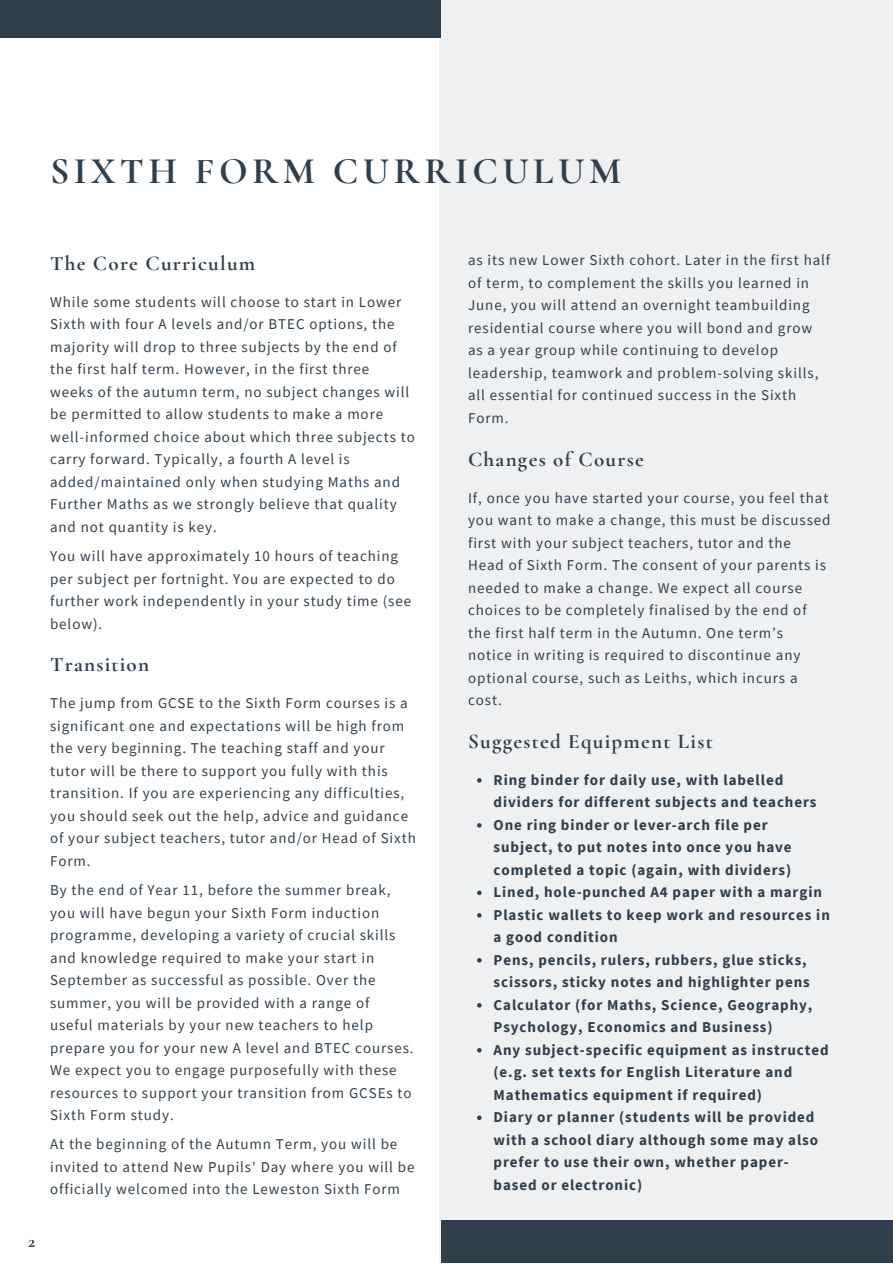
<style>
.page{position:relative;width:893px;height:1264px;background:#fff}
.page>*{position:absolute;margin:0;border:0;box-sizing:border-box;transform-origin:0 0}
.t1{font:700 37.5px "Cormorant Garamond";letter-spacing:.12em;color:#313f4c}
.t2{font:700 21px "Cormorant Garamond";letter-spacing:.06em;color:#313f4c}
.t3{font:700 18px "Cormorant Garamond";color:#313f4c}
.t4{font:15px/22.5px "Source Sans Pro";letter-spacing:.06em;color:#313f4c}
.t5{font:700 15px/22.5px "Source Sans Pro";letter-spacing:.06em;color:#313f4c}
</style>
<div class="page">
<div style="left:0;top:0;width:440px;height:38px;background:#313f4c"></div>
<div style="left:439px;top:0;width:453px;height:1262px;background:#eff0f1"></div>
<div style="left:440px;top:1220px;width:452px;height:42px;background:#313f4c"></div>
<svg style="left:477px;top:778px;width:4px;height:4px"></svg>
<svg style="left:477px;top:823px;width:4px;height:4px"></svg>
<svg style="left:477px;top:890px;width:4px;height:5px"></svg>
<svg style="left:477px;top:913px;width:4px;height:4px"></svg>
<svg style="left:477px;top:958px;width:4px;height:4px"></svg>
<svg style="left:477px;top:1003px;width:4px;height:4px"></svg>
<svg style="left:477px;top:1048px;width:4px;height:4px"></svg>
<svg style="left:477px;top:1115px;width:4px;height:4px"></svg>
<p class="t1" style="left:50px;top:148px;width:572px">SIXTH FORM CURRICULUM</p>
<p class="t2" style="left:50px;top:250px;width:206px">The Core Curriculum</p>
<p class="t4" style="left:50px;top:290px;width:366px">While some students will choose to start in Lower Sixth with four A levels and/or BTEC options, the majority will drop to three subjects by the end of the first half term. However, in the first three weeks of the autumn term, no subject changes will be permitted to allow students to make a more well-informed choice about which three subjects to carry forward. Typically, a fourth A level is added/maintained only when studying Maths and Further Maths as we strongly believe that quality and not quantity is key.</p>
<p class="t4" style="left:50px;top:544px;width:362px">You will have approximately 10 hours of teaching per subject per fortnight. You are expected to do further work independently in your study time (see below).</p>
<p class="t2" style="left:50px;top:652px;width:101px">Transition</p>
<p class="t4" style="left:50px;top:692px;width:367px">The jump from GCSE to the Sixth Form courses is a significant one and expectations will be high from the very beginning. The teaching staff and your tutor will be there to support you fully with this transition. If you are experiencing any difficulties, you should seek out the help, advice and guidance of your subject teachers, tutor and/or Head of Sixth Form.</p>
<p class="t4" style="left:50px;top:878px;width:365px">By the end of Year 11, before the summer break, you will have begun your Sixth Form induction programme, developing a variety of crucial skills and knowledge required to make your start in September as successful as possible. Over the summer, you will be provided with a range of useful materials by your new teachers to help prepare you for your new A level and BTEC courses.<br>We expect you to engage purposefully with these resources to support your transition from GCSEs to Sixth Form study.</p>
<p class="t4" style="left:50px;top:1132px;width:366px">At the beginning of the Autumn Term, you will be invited to attend New Pupils' Day where you will be officially welcomed into the Leweston Sixth Form</p>
<p class="t3" style="left:28px;top:1230px;width:9px">2</p>
<p class="t4" style="left:468px;top:249px;width:363px">as its new Lower Sixth cohort. Later in the first half of term, to complement the skills you learned in June, you will attend an overnight teambuilding residential course where you will bond and grow as a year group while continuing to develop leadership, teamwork and problem-solving skills, all essential for continued success in the Sixth Form.</p>
<p class="t2" style="left:468px;top:446px;width:177px">Changes of Course</p>
<p class="t4" style="left:468px;top:486px;width:364px">If, once you have started your course, you feel that you want to make a change, this must be discussed first with your subject teachers, tutor and the<br>Head of Sixth Form. The consent of your parents is needed to make a change. We expect all course choices to be completely finalised by the end of the first half term in the Autumn. One term’s notice in writing is required to discontinue any optional course, such as Leiths, which incurs a cost.</p>
<p class="t2" style="left:468px;top:728px;width:246px">Suggested Equipment List</p>
<p class="t5" style="left:493px;top:768px;width:324px">Ring binder for daily use, with labelled dividers for different subjects and teachers</p>
<p class="t5" style="left:493px;top:813px;width:299px">One ring binder or lever-arch file per subject, to put notes into once you have completed a topic (again, with dividers)</p>
<p class="t5" style="left:493px;top:880px;width:330px">Lined, hole-punched A4 paper with a margin</p>
<p class="t5" style="left:493px;top:903px;width:338px">Plastic wallets to keep work and resources in a good condition</p>
<p class="t5" style="left:493px;top:948px;width:318px">Pens, pencils, rulers, rubbers, glue sticks, scissors, sticky notes and highlighter pens</p>
<p class="t5" style="left:493px;top:993px;width:320px">Calculator (for Maths, Science, Geography,<br>Psychology, Economics and Business)</p>
<p class="t5" style="left:493px;top:1038px;width:336px">Any subject-specific equipment as instructed (e.g. set texts for English Literature and<br>Mathematics equipment if required)</p>
<p class="t5" style="left:493px;top:1105px;width:326px">Diary or planner (students will be provided with a school diary although some may also prefer to use their own, whether paper&shy;based or electronic)</p>
</div>
